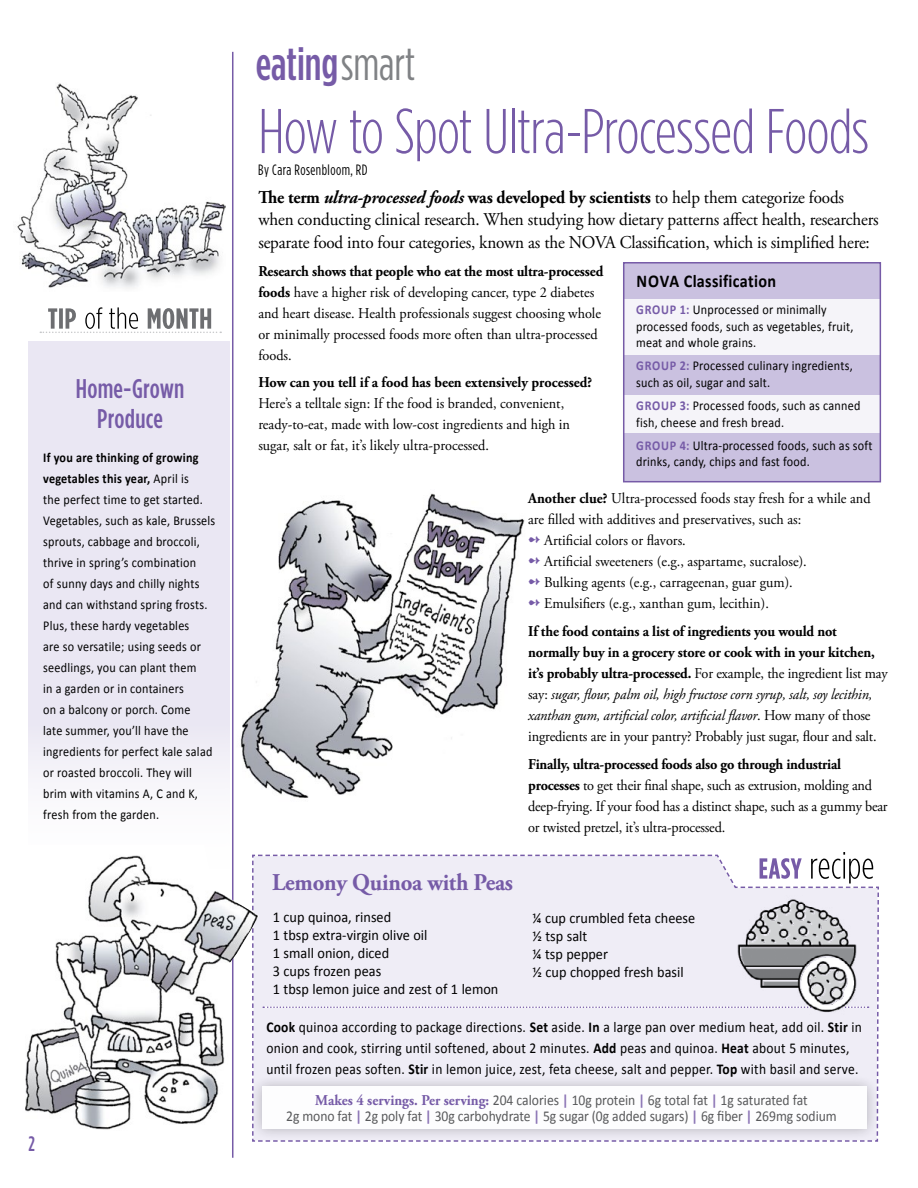
<style>
.page{position:relative;width:918px;height:1188px;background:#fff}
.page>*{position:absolute;margin:0;border:0;box-sizing:border-box;transform-origin:0 0}
.MainHeadline_HOPE{font:300 63px "Gotham Condensed";letter-spacing:-.015em;color:#765ba7}
.t1{font:500 46.5px "Gotham Condensed";color:#765ba7;scale:.95 1}
.Subhead_HOPE__sans_serif{font:500 27px/30px "Gotham Condensed";letter-spacing:.01em;color:#765ba7;text-align:center}
.Subhead_HOPE__bold_serif{font:700 24px "Adobe Garamond Pro";letter-spacing:-.01em;color:#765ba7;scale:.95 1}
.t2{font:500 21px "Gotham Condensed";color:#765ba7;scale:.95 1}
.First_Paragraph_12_15{font:18px/22.5px "Adobe Garamond Pro";letter-spacing:-.01em;color:#000;scale:.95 1}
.Main_Body_Text_HOPE__Sans_Serif{font:700 18px "Calibri";letter-spacing:.02em;color:#000;scale:.9 1}
.Main_Body_Text_HOPE__Serif{font:15px/21px "Adobe Garamond Pro";color:#000;scale:.95 1}
.Main_Body_Text_HOPE__Serif-2{font:700 15px/21px "Adobe Garamond Pro";letter-spacing:-.01em;color:#000;scale:.95 1}
.Main_Body_Text_HOPE__Sans_Serif-2{font:15px/21px "Calibri";letter-spacing:.02em;color:#000;scale:.9 1}
.RecipeIngredients{font:15px "Calibri";color:#000;scale:.95 1}
.Main_Body_Text_HOPE__Serif-3{font:15px/16.5px "Calibri";letter-spacing:-.005em;color:#58595b;text-align:center;scale:.91 1}
.byline{font:15px "Gotham Condensed";letter-spacing:.03em;color:#000;scale:.95 1}
.Main_Body_Text_HOPE__Sans_Serif-3{font:13.5px/21px "Calibri";letter-spacing:.02em;color:#000;scale:.9 1}
.s1{font-weight:700}
.s2{font-weight:400;color:#808285}
.s3{font-weight:700;font-style:italic}
.s4{font-weight:700;color:#765ba7}
.s5{color:#765ba7}
.s6{font-weight:400}
.s7{font-weight:400;font-style:italic}
.s8{font-family:"Adobe Garamond Pro";font-weight:700;color:#765ba7}
.s9{font-weight:700;color:#8b74b5}
</style>
<div class="page">
<img style="left:233px;top:477px;width:292px;height:338px">
<div style="left:28px;top:342px;width:202px;height:537px;background:#eae7f3"></div>
<hr style="left:232px;top:52px;width:1px;height:1106px;background:#765ba7">
<div style="left:259px;top:852px;width:620px;height:222px;background:#efedf6"></div>
<svg style="left:40px;top:307px;width:181px;height:26px"></svg>
<div style="left:250px;top:1074px;width:630px;height:68px;background:#000;opacity:.27"></div>
<div style="left:262px;top:1086px;width:605px;height:43px;background:#fff"></div>
<div style="left:624px;top:263px;width:256px;height:219px;background:#cac1e0"></div>
<div style="left:624px;top:299px;width:256px;height:55px;background:#f5f4f9"></div>
<div style="left:624px;top:396px;width:256px;height:37px;background:#f5f4f9"></div>
<div style="left:623px;top:262px;width:258px;height:220px;border:2px solid #765ba7"></div>
<img style="left:17px;top:83px;width:208px;height:205px">
<img style="left:718px;top:877px;width:157px;height:139px">
<img style="left:25px;top:845px;width:234px;height:288px">
<p class="Subhead_HOPE__sans_serif" style="left:76px;top:373px;width:110px">Home-Grown<br>Produce</p>
<p class="Main_Body_Text_HOPE__Sans_Serif-3" style="left:43px;top:447px;width:193px"><span class="s1">If you are thinking of growing vegetables this year,</span> April is<br>the perfect time to get started.<br>Vegetables, such as kale, Brussels sprouts, cabbage and broccoli, thrive in spring’s combination<br>of sunny days and chilly nights and can withstand spring frosts.<br>Plus, these hardy vegetables<br>are so versatile; using seeds or seedlings, you can plant them<br>in a garden or in containers<br>on a balcony or porch. Come<br>late summer, you’ll have the ingredients for perfect kale salad or roasted broccoli. They will brim with vitamins A, C and K, fresh from the garden.</p>
<p class="t2" style="left:28px;top:1131px;width:8px">2</p>
<p class="t1" style="left:256px;top:37px;width:169px">eating<span class="s2">smart</span></p>
<p class="MainHeadline_HOPE" style="left:258px;top:95px;width:612px">How to Spot Ultra-Processed Foods</p>
<p class="byline" style="left:258px;top:161px;width:117px">By Cara Rosenbloom, RD</p>
<p class="First_Paragraph_12_15" style="left:258px;top:187px;width:655px"><span class="s1">The term</span> <span class="s3">ultra-processed foods</span> <span class="s1">was developed by scientists</span> to help them categorize foods when conducting clinical research. When studying how dietary patterns affect health, researchers separate food into four categories, known as the NOVA Classification, which is simplified here:</p>
<p class="Main_Body_Text_HOPE__Serif" style="left:258px;top:261px;width:365px"><span class="s1">Research shows that people who eat the most ultra-processed foods</span> have a higher risk of developing cancer, type 2 diabetes and heart disease. Health professionals suggest choosing whole or minimally processed foods more often than ultra-processed foods.</p>
<p class="Main_Body_Text_HOPE__Serif" style="left:258px;top:373px;width:353px"><span class="s1">How can you tell if a food has been extensively processed?<br></span>Here’s a telltale sign: If the food is branded, convenient, ready-to-eat, made with low-cost ingredients and high in sugar, salt or fat, it’s likely ultra-processed.</p>
<p class="Main_Body_Text_HOPE__Sans_Serif" style="left:636px;top:270px;width:157px">NOVA Classification</p>
<p class="Main_Body_Text_HOPE__Sans_Serif-3" style="left:636px;top:301px;width:243px;line-height:16.5px"><span class="s4">GROUP 1:</span> Unprocessed or minimally processed foods, such as vegetables, fruit, meat and whole grains.</p>
<p class="Main_Body_Text_HOPE__Sans_Serif-3" style="left:636px;top:357px;width:242px;line-height:16.5px"><span class="s4">GROUP 2:</span> Processed culinary ingredients, such as oil, sugar and salt.</p>
<p class="Main_Body_Text_HOPE__Sans_Serif-3" style="left:636px;top:397px;width:251px;line-height:16.5px"><span class="s4">GROUP 3:</span> Processed foods, such as canned fish, cheese and fresh bread.</p>
<p class="Main_Body_Text_HOPE__Sans_Serif-3" style="left:636px;top:437px;width:264px;line-height:16.5px"><span class="s4">GROUP 4:</span> Ultra-processed foods, such as soft drinks, candy, chips and fast food.</p>
<p class="Main_Body_Text_HOPE__Serif" style="left:528px;top:489px;width:362px"><span class="s1">Another clue?</span> Ultra-processed foods stay fresh for a while and are filled with additives and preservatives, such as:</p>
<p class="Main_Body_Text_HOPE__Serif" style="left:528px;top:531px;width:167px"><span class="s5">➻</span> Artificial colors or flavors.</p>
<p class="Main_Body_Text_HOPE__Serif" style="left:528px;top:552px;width:295px"><span class="s5">➻</span> Artificial sweeteners (e.g., aspartame, sucralose). <span class="s5">➻</span> Bulking agents (e.g., carrageenan, guar gum). <span class="s5">➻</span> Emulsifiers (e.g., xanthan gum, lecithin).</p>
<p class="Main_Body_Text_HOPE__Serif-2" style="left:528px;top:621px;width:380px">If the food contains a list of ingredients you would not normally buy in a grocery store or cook with in your kitchen, it’s probably ultra-processed. <span class="s6">For example, the ingredient list may say:</span> <span class="s7">sugar, flour, palm oil, high fructose corn syrup, salt, soy lecithin, xanthan gum, artificial color, artificial flavor</span><span class="s6">. How many of those ingredients are in your pantry? Probably just sugar, flour and salt.</span></p>
<p class="Main_Body_Text_HOPE__Serif" style="left:528px;top:754px;width:380px"><span class="s1">Finally, ultra-processed foods also go through industrial processes</span> to get their final shape, such as extrusion, molding and deep-frying. If your food has a distinct shape, such as a gummy bear or twisted pretzel, it’s ultra-processed.</p>
<p class="Subhead_HOPE__bold_serif" style="left:272px;top:869px;width:255px">Lemony Quinoa with Peas</p>
<p class="RecipeIngredients" style="left:273px;top:907px;width:126px">1 cup quinoa, rinsed</p>
<p class="RecipeIngredients" style="left:273px;top:925px;width:164px">1 tbsp extra-virgin olive oil</p>
<p class="RecipeIngredients" style="left:273px;top:943px;width:124px">1 small onion, diced</p>
<p class="RecipeIngredients" style="left:273px;top:961px;width:116px">3 cups frozen peas</p>
<p class="RecipeIngredients" style="left:273px;top:979px;width:239px">1 tbsp lemon juice and zest of 1 lemon</p>
<p class="RecipeIngredients" style="left:532px;top:908px;width:173px">¼ cup crumbled feta cheese</p>
<p class="RecipeIngredients" style="left:532px;top:926px;width:59px">½ tsp salt</p>
<p class="RecipeIngredients" style="left:532px;top:944px;width:81px">¼ tsp pepper</p>
<p class="RecipeIngredients" style="left:532px;top:962px;width:161px">½ cup chopped fresh basil</p>
<p class="Main_Body_Text_HOPE__Sans_Serif-2" style="left:266px;top:1016px;width:663px"><span class="s1">Cook</span> quinoa according to package directions. <span class="s1">Set</span> aside. <span class="s1">In</span> a large pan over medium heat, add oil. <span class="s1">Stir</span> in onion and cook, stirring until softened, about 2 minutes. <span class="s1">Add</span> peas and quinoa. <span class="s1">Heat</span> about 5 minutes, until frozen peas soften. <span class="s1">Stir</span> in lemon juice, zest, feta cheese, salt and pepper. <span class="s1">Top</span> with basil and serve.</p>
<p class="Main_Body_Text_HOPE__Serif-3" style="left:286px;top:1091px;width:607px"><span class="s8">Makes 4 servings. Per serving:</span> 204 calories <span class="s9">|</span> 10g protein <span class="s9">|</span> 6g total fat <span class="s9">|</span> 1g saturated fat<br>2g mono fat <span class="s9">|</span> 2g poly fat <span class="s9">|</span> 30g carbohydrate <span class="s9">|</span> 5g sugar (0g added sugars) <span class="s9">|</span> 6g fiber <span class="s9">|</span> 269mg sodium</p>
</div>
